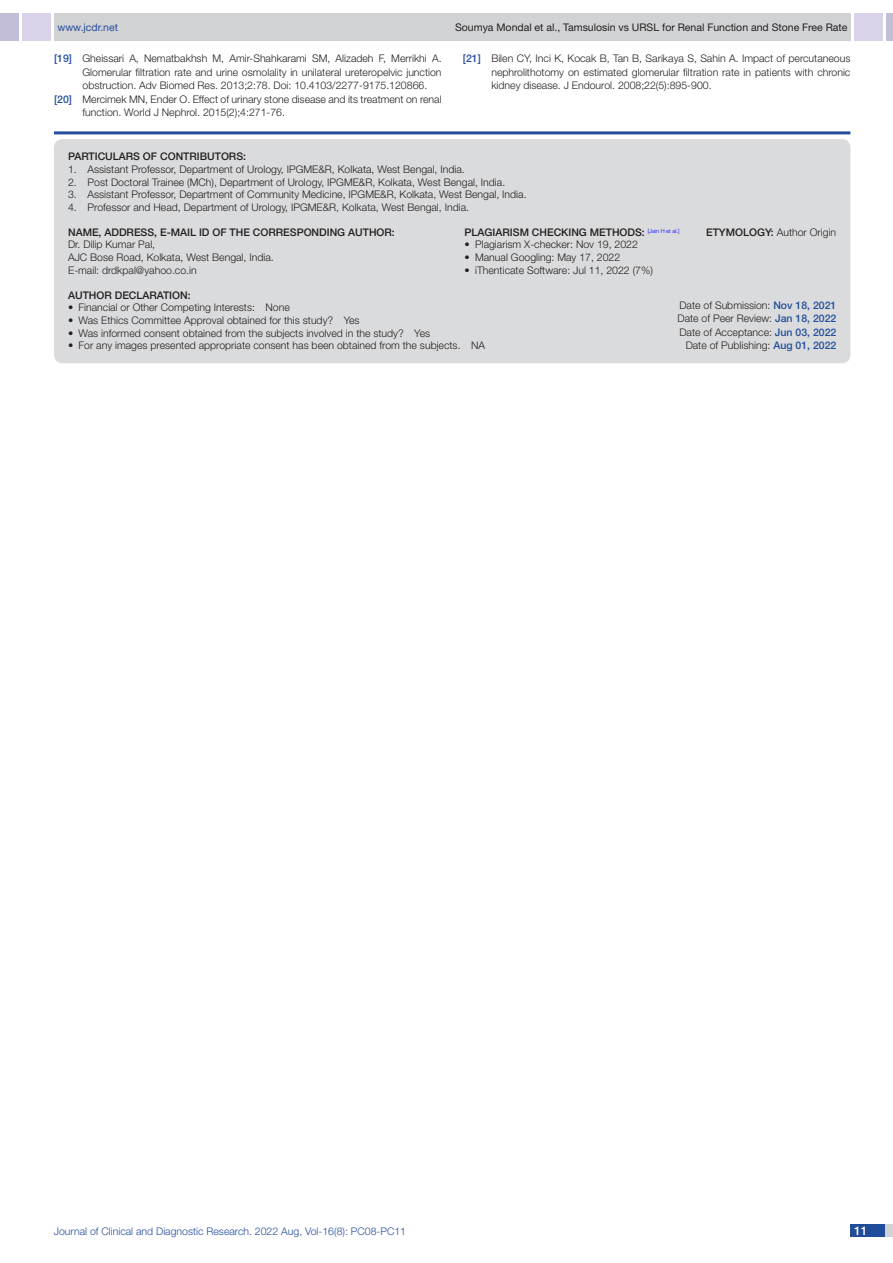
<style>
.page{position:relative;width:893px;height:1263px;background:#fff}
.page>*{position:absolute;margin:0;border:0;box-sizing:border-box;transform-origin:0 0}
.t1{font:500 12px "Helvetica Neue";color:#fff}
.Partic_Contri_Txt{font:300 10.5px/13.5px "Helvetica Neue";color:#231f20;text-align:justify}
.Partic_Contri_Head{font:500 10.5px "Helvetica Neue";color:#231f20}
.tb_txt{font:300 10.5px "Helvetica Neue";color:#231f20}
.t2{font:10.5px "Helvetica Neue";color:#231f20}
.t3{font:300 10.5px "Helvetica Neue";color:#244e9b}
.Partic_Contri_Head-2{font:300 10.5px "Helvetica Neue";color:#231f20}
.t4{font:10.5px "Helvetica Neue";color:#244e9b}
.Partic_Contri_Head-3{font:300 5.7px "Helvetica Neue";color:#00f}
.s1{font-weight:500;color:#244e9b}
.s2{font-weight:500;font-size:10.5px;color:#231f20}
.s3{font-weight:500}
</style>
<div class="page">
<div style="left:54px;top:13px;width:796px;height:28px;background:#d1d2d4"></div>
<div style="left:0;top:13px;width:19px;height:28px;background:#c2bed7"></div>
<div style="left:22px;top:13px;width:29px;height:28px;background:#d9d2e8"></div>
<div style="left:886px;top:13px;width:7px;height:28px;background:#c2bed7"></div>
<div style="left:854px;top:13px;width:29px;height:28px;background:#d9d2e8"></div>
<div style="left:850px;top:1224px;width:43px;height:13px;background:#d1d2d4"></div>
<div style="left:850px;top:1224px;width:35px;height:13px;background:#214c99"></div>
<hr style="left:54px;top:131px;width:796px;height:3px;background:#244e9b">
<div style="left:54px;top:139px;width:796px;height:224px;background:#dadbdc;border-radius:9px"></div>
<p class="t4" style="left:57px;top:21px;width:62px">www.jcdr.net</p>
<p class="t2" style="left:455px;top:21px;width:394px">Soumya Mondal et al., Tamsulosin vs URSL for Renal Function and Stone Free Rate</p>
<p class="Partic_Contri_Txt" style="left:54px;top:52px;width:389px"><span class="s1">[19]</span> Gheissari A, Nematbakhsh M, Amir-Shahkarami SM, Alizadeh F, Merrikhi A.</p>
<p class="Partic_Contri_Txt" style="left:82px;top:65px;width:361px">Glomerular filtration rate and urine osmolality in unilateral ureteropelvic junction</p>
<p class="Partic_Contri_Txt" style="left:82px;top:79px;width:346px">obstruction. Adv Biomed Res. 2013;2:78. Doi: 10.4103/2277-9175.120866.</p>
<p class="Partic_Contri_Txt" style="left:54px;top:92px;width:389px"><span class="s1">[20]</span> Mercimek MN, Ender O. Effect of urinary stone disease and its treatment on renal</p>
<p class="Partic_Contri_Txt" style="left:82px;top:106px;width:204px">function. World J Nephrol. 2015(2);4:271-76.</p>
<p class="Partic_Contri_Txt" style="left:491px;top:52px;width:361px;text-indent:-28px"><span class="s1">[21]</span> Bilen CY, Inci K, Kocak B, Tan B, Sarikaya S, Sahin A. Impact of percutaneous nephrolithotomy on estimated glomerular filtration rate in patients with chronic kidney disease. J Endourol. 2008;22(5):895-900.</p>
<p class="Partic_Contri_Head" style="left:68px;top:150px;width:8px">PAR</p>
<p class="Partic_Contri_Head" style="left:89px;top:150px;width:25px">TICULAR</p>
<p class="Partic_Contri_Head" style="left:133px;top:150px;width:114px">S OF CONTRIBUTORS:</p>
<p class="Partic_Contri_Txt" style="left:68px;top:162px;width:398px">1. Assistant Professor, Department of Urology, IPGME&amp;R, Kolkata, West Bengal, India.</p>
<p class="Partic_Contri_Txt" style="left:68px;top:175px;width:439px">2. Post Doctoral Trainee (MCh), Department of Urology, IPGME&amp;R, Kolkata, West Bengal, India.</p>
<p class="Partic_Contri_Txt" style="left:68px;top:187px;width:460px">3. Assistant Professor, Department of Community Medicine, IPGME&amp;R, Kolkata, West Bengal, India.</p>
<p class="Partic_Contri_Txt" style="left:68px;top:200px;width:402px">4. Professor and Head, Department of Urology, IPGME&amp;R, Kolkata, West Bengal, India.</p>
<p class="Partic_Contri_Head" style="left:465px;top:226px;width:8px">PLA</p>
<p class="Partic_Contri_Head" style="left:485px;top:226px;width:136px">GIARISM CHECKING METHOD</p>
<p class="Partic_Contri_Head-3" style="left:635px;top:227px;width:46px"><span class="s2">S:</span> [Jain H et al.]</p>
<p class="tb_txt" style="left:465px;top:238px;width:175px">• Plagiarism X-checker: Nov 19, 2022</p>
<p class="tb_txt" style="left:465px;top:251px;width:157px">• Manual Googling: May 17, 2022</p>
<p class="tb_txt" style="left:465px;top:263px;width:190px">• iThenticate Software: Jul 11, 2022 (7%)</p>
<p class="Partic_Contri_Head" style="left:68px;top:226px;width:9px">NAM</p>
<p class="Partic_Contri_Head" style="left:92px;top:226px;width:21px">E, ADDR</p>
<p class="Partic_Contri_Head" style="left:134px;top:226px;width:135px">ESS, E-MAIL ID OF THE CORR</p>
<p class="Partic_Contri_Head" style="left:283px;top:226px;width:22px">ESPOND</p>
<p class="Partic_Contri_Head" style="left:327px;top:226px;width:51px">ING AUTHOR</p>
<p class="Partic_Contri_Head" style="left:392px;top:226px;width:4px">:</p>
<p class="Partic_Contri_Head-2" style="left:706px;top:226px;width:132px"><span class="s3">ETYMOLOGY:</span> Author Origin</p>
<p class="Partic_Contri_Txt" style="left:68px;top:238px;width:89px">Dr. Dilip Kumar Pal,</p>
<p class="Partic_Contri_Txt" style="left:68px;top:250px;width:207px">AJC Bose Road, Kolkata, West Bengal, India.</p>
<p class="Partic_Contri_Txt" style="left:68px;top:263px;width:130px">E-mail: drdkpal@yahoo.co.in</p>
<p class="Partic_Contri_Txt" style="left:679px;top:298px;width:158px">Date of Submission: <span class="s1">NOV 18, 2021</span></p>
<p class="Partic_Contri_Txt" style="left:677px;top:311px;width:160px">Date of Peer Review: <span class="s1">JAN 18, 2022</span></p>
<p class="Partic_Contri_Txt" style="left:679px;top:325px;width:158px">Date of Acceptance: <span class="s1">JUN 03, 2022</span></p>
<p class="Partic_Contri_Txt" style="left:686px;top:338px;width:152px">Date of Publishing: <span class="s1">AUG 01, 2022</span></p>
<p class="Partic_Contri_Head" style="left:68px;top:289px;width:124px">AUTHOR DECLARATION:</p>
<p class="Partic_Contri_Txt" style="left:68px;top:301px;width:223px">• Financial or Other Competing Interests: None</p>
<p class="Partic_Contri_Txt" style="left:68px;top:313px;width:293px">• Was Ethics Committee Approval obtained for this study? Yes</p>
<p class="Partic_Contri_Txt" style="left:68px;top:326px;width:364px">• Was informed consent obtained from the subjects involved in the study? Yes</p>
<p class="Partic_Contri_Txt" style="left:68px;top:338px;width:418px">• For any images presented appropriate consent has been obtained from the subjects. NA</p>
<p class="t3" style="left:54px;top:1225px;width:354px">Journal of Clinical and Diagnostic Research. 2022 Aug, Vol-16(8): PC08-PC11</p>
<p class="t1" style="left:854px;top:1223px;width:15px">11</p>
</div>
